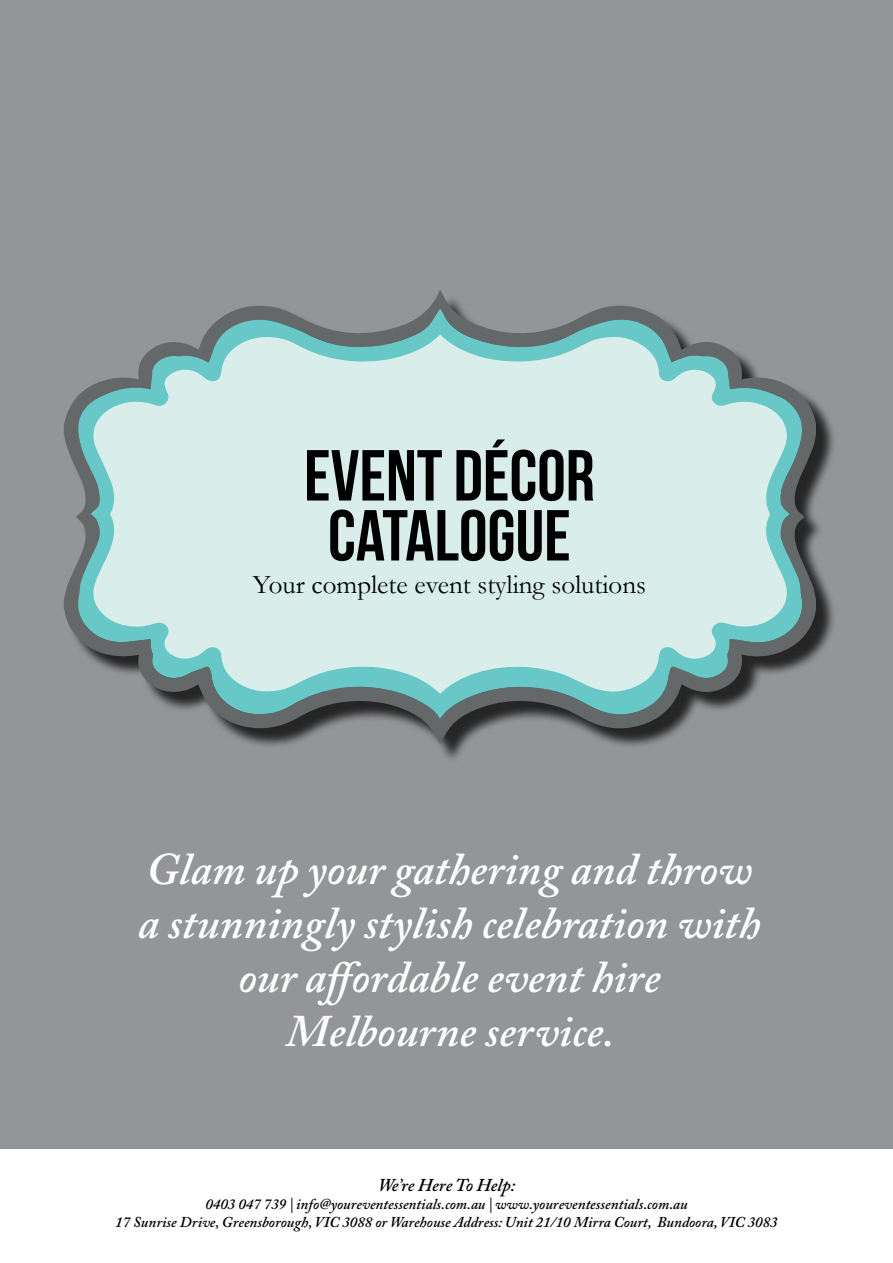
<style>
.page{position:relative;width:893px;height:1263px;background:#fff}
.page>*{position:absolute;margin:0;border:0;box-sizing:border-box;transform-origin:0 0}
.t1{font:700 72px/60px "Bebas Neue";color:#000;text-align:center}
.t2{font:italic 600 45px/54px "Adobe Caslon Pro";color:#fff;text-align:center}
.t3{font:27px "Garamond";color:#000}
.t4{font:italic 600 18px "Adobe Caslon Pro";letter-spacing:-.005em;color:#000}
.t5{font:italic 600 15px/18px "Adobe Caslon Pro";color:#000;text-align:center}
</style>
<div class="page">
<div style="left:0;top:0;width:893px;height:1148px;background:#939598"></div>
<div style="left:68px;top:294px;width:768px;height:469px;background:#000;opacity:.75"></div>
<svg style="left:64px;top:290px;width:752px;height:454px"></svg>
<svg style="left:77px;top:309px;width:727px;height:410px"></svg>
<svg style="left:90px;top:334px;width:699px;height:360px;background:#c2dedb"></svg>
<h1 class="t1" style="left:304px;top:445px;width:292px">EVENT DÉCOR<br>CATALOGUE</h1>
<h3 class="t3" style="left:253px;top:566px;width:395px">Your complete event styling solutions</h3>
<h2 class="t2" style="left:138px;top:841px;width:624px">Glam up your gathering and throw a stunningly stylish celebration with our affordable event hire<br>Melbourne service.</h2>
<p class="t4" style="left:378px;top:1174px;width:139px">We’re Here To Help:</p>
<p class="t5" style="left:115px;top:1195px;width:664px">0403 047 739 | info@youreventessentials.com.au | www.youreventessentials.com.au<br>17 Sunrise Drive, Greensborough, VIC 3088 or Warehouse Address: Unit 21/10 Mirra Court, Bundoora, VIC 3083</p>
</div>
